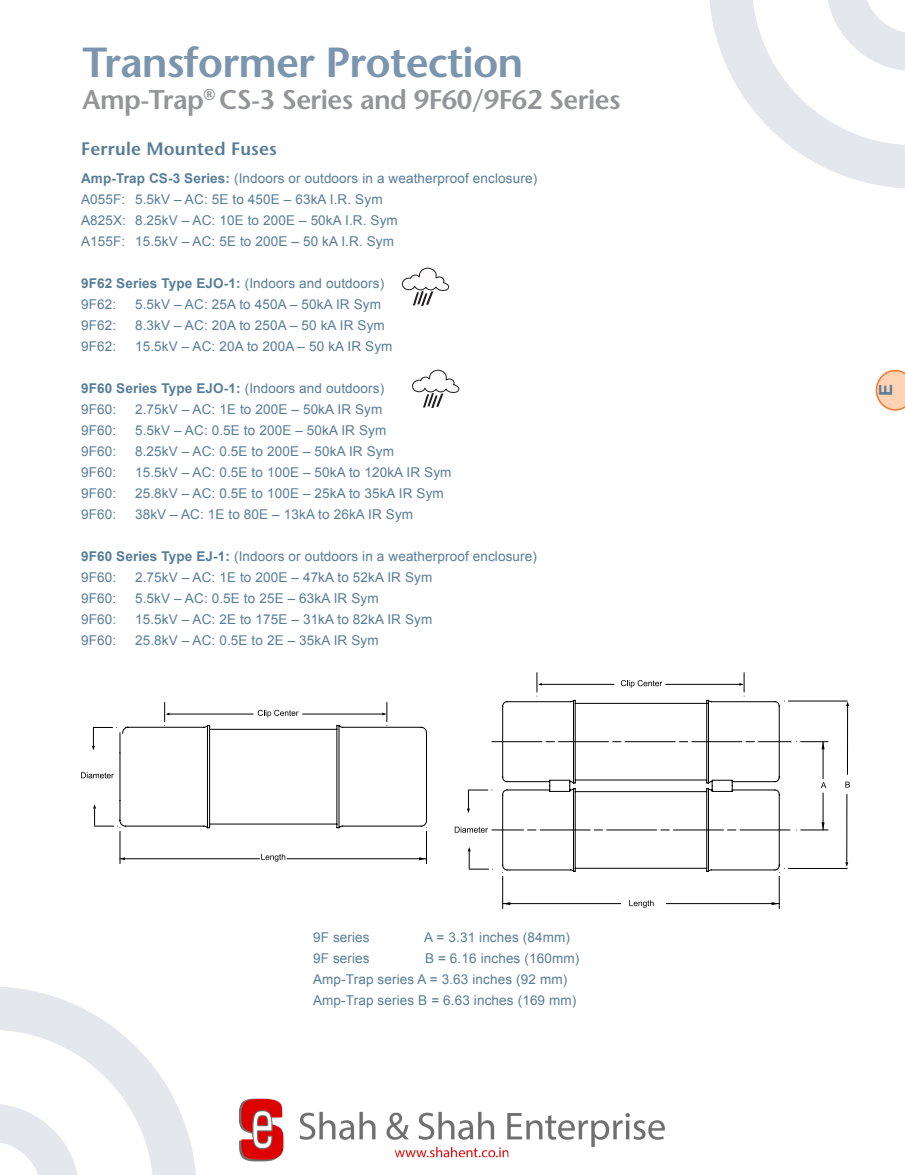
<style>
.page{position:relative;width:905px;height:1175px;background:#fff}
.page>*{position:absolute;margin:0;border:0;box-sizing:border-box;transform-origin:0 0}
.t1{font:600 42px "Stone Sans Std";letter-spacing:-.02em;color:#7a95ad}
.t2{font:600 27px "Stone Sans Std";letter-spacing:-.02em;color:#939598}
.t3{font:600 18px "Stone Sans Std";letter-spacing:.01em;color:#587d98}
.t4{font:700 18px "Arial";color:#587d98}
.t5{font:13.5px/21px "Arial";letter-spacing:.01em;color:#587d98}
.s1{font-weight:700}
</style>
<div class="page">
<svg style="left:0;top:987px;width:196px;height:187px"></svg>
<svg style="left:709px;top:0;width:195px;height:188px"></svg>
<svg style="left:875px;top:370px;width:29px;height:40px"></svg>
<svg style="left:412px;top:370px;width:47px;height:37px"></svg>
<svg style="left:402px;top:268px;width:47px;height:37px"></svg>
<svg style="left:81px;top:702px;width:346px;height:161px"></svg>
<hr style="left:502px;top:903px;width:128px;height:1px;background:#000">
<hr style="left:657px;top:903px;width:122px;height:1px;background:#000">
<svg style="left:502px;top:872px;width:8px;height:36px"></svg>
<hr style="left:822px;top:741px;width:1px;height:37px;background:#000">
<hr style="left:822px;top:793px;width:1px;height:37px;background:#000">
<svg style="left:796px;top:822px;width:32px;height:8px"></svg>
<svg style="left:502px;top:699px;width:277px;height:173px"></svg>
<div style="left:621px;top:901px;width:44px;height:6px;background:#fff"></div>
<svg style="left:629px;top:900px;width:24px;height:7px"></svg>
<svg style="left:467px;top:789px;width:25px;height:24px"></svg>
<svg style="left:467px;top:847px;width:22px;height:22px"></svg>
<hr style="left:539px;top:684px;width:75px;height:1px;background:#000">
<svg style="left:536px;top:672px;width:5px;height:24px"></svg>
<svg style="left:739px;top:672px;width:5px;height:24px"></svg>
<hr style="left:665px;top:684px;width:77px;height:1px;background:#000">
<svg style="left:621px;top:680px;width:41px;height:8px"></svg>
<svg style="left:821px;top:782px;width:5px;height:6px"></svg>
<svg style="left:845px;top:781px;width:4px;height:6px"></svg>
<svg style="left:771px;top:862px;width:77px;height:46px"></svg>
<hr style="left:846px;top:794px;width:1px;height:68px;background:#000">
<svg style="left:784px;top:700px;width:65px;height:6px"></svg>
<hr style="left:847px;top:706px;width:1px;height:68px;background:#000">
<svg style="left:492px;top:741px;width:336px;height:8px"></svg>
<svg style="left:454px;top:826px;width:336px;height:6px"></svg>
<img style="left:239px;top:1098px;width:426px;height:64px">
<h1 class="t1" style="left:82px;top:37px;width:442px">Transformer Protection</h1>
<h2 class="t2" style="left:82px;top:83px;width:539px">Amp-Trap<sup>®</sup> CS-3 Series and 9F60/9F62 Series</h2>
<h3 class="t3" style="left:81px;top:138px;width:197px">Ferrule Mounted Fuses</h3>
<p class="t5" style="left:81px;top:167px;width:457px"><span class="s1">Amp-Trap CS-3 Series:</span> (Indoors or outdoors in a weatherproof enclosure)<br>A055F: 5.5kV – AC: 5E to 450E – 63kA I.R. Sym<br>A825X: 8.25kV – AC: 10E to 200E – 50kA I.R. Sym<br>A155F: 15.5kV – AC: 5E to 200E – 50 kA I.R. Sym</p>
<p class="t5" style="left:81px;top:272px;width:304px"><span class="s1">9F62 Series Type EJO-1:</span> (Indoors and outdoors)<br>9F62:</p>
<p class="t5" style="left:135px;top:293px;width:247px">5.5kV – AC: 25A to 450A – 50kA IR Sym</p>
<p class="t5" style="left:81px;top:314px;width:37px">9F62:</p>
<p class="t5" style="left:135px;top:314px;width:251px">8.3kV – AC: 20A to 250A – 50 kA IR Sym</p>
<p class="t5" style="left:81px;top:335px;width:37px">9F62:</p>
<p class="t5" style="left:135px;top:335px;width:259px">15.5kV – AC: 20A to 200A – 50 kA IR Sym</p>
<p class="t5" style="left:81px;top:377px;width:304px"><span class="s1">9F60 Series Type EJO-1:</span> (Indoors and outdoors)<br>9F60:</p>
<p class="t5" style="left:135px;top:398px;width:249px">2.75kV – AC: 1E to 200E – 50kA IR Sym</p>
<p class="t5" style="left:81px;top:419px;width:37px">9F60:</p>
<p class="t5" style="left:135px;top:419px;width:253px">5.5kV – AC: 0.5E to 200E – 50kA IR Sym</p>
<p class="t5" style="left:81px;top:440px;width:37px">9F60:</p>
<p class="t5" style="left:135px;top:440px;width:260px">8.25kV – AC: 0.5E to 200E – 50kA IR Sym</p>
<p class="t5" style="left:81px;top:461px;width:37px">9F60:</p>
<p class="t5" style="left:135px;top:461px;width:318px">15.5kV – AC: 0.5E to 100E – 50kA to 120kA IR Sym</p>
<p class="t5" style="left:81px;top:482px;width:37px">9F60:</p>
<p class="t5" style="left:135px;top:482px;width:310px">25.8kV – AC: 0.5E to 100E – 25kA to 35kA IR Sym</p>
<p class="t5" style="left:81px;top:503px;width:37px">9F60:</p>
<p class="t5" style="left:135px;top:503px;width:279px">38kV – AC: 1E to 80E – 13kA to 26kA IR Sym</p>
<p class="t5" style="left:81px;top:545px;width:457px"><span class="s1">9F60 Series Type EJ-1:</span> (Indoors or outdoors in a weatherproof enclosure)<br>9F60:</p>
<p class="t5" style="left:135px;top:566px;width:299px">2.75kV – AC: 1E to 200E – 47kA to 52kA IR Sym</p>
<p class="t5" style="left:81px;top:587px;width:37px">9F60:</p>
<p class="t5" style="left:135px;top:587px;width:245px">5.5kV – AC: 0.5E to 25E – 63kA IR Sym</p>
<p class="t5" style="left:81px;top:608px;width:37px">9F60:</p>
<p class="t5" style="left:135px;top:608px;width:299px">15.5kV – AC: 2E to 175E – 31kA to 82kA IR Sym</p>
<p class="t5" style="left:81px;top:629px;width:37px">9F60:</p>
<p class="t5" style="left:135px;top:629px;width:245px">25.8kV – AC: 0.5E to 2E – 35kA IR Sym</p>
<p class="t5" style="left:313px;top:926px;width:58px">9F series</p>
<p class="t5" style="left:424px;top:926px;width:147px">A = 3.31 inches (84mm)</p>
<p class="t5" style="left:313px;top:947px;width:58px">9F series</p>
<p class="t5" style="left:313px;top:947px;width:268px;text-indent:112px">B = 6.16 inches (160mm)<br>Amp-Trap series A = 3.63 inches (92 mm)<br>Amp-Trap series B = 6.63 inches (169 mm)</p>
<h3 class="t4" style="left:873px;top:396px;width:14px;rotate:-90deg">E</h3>
</div>
